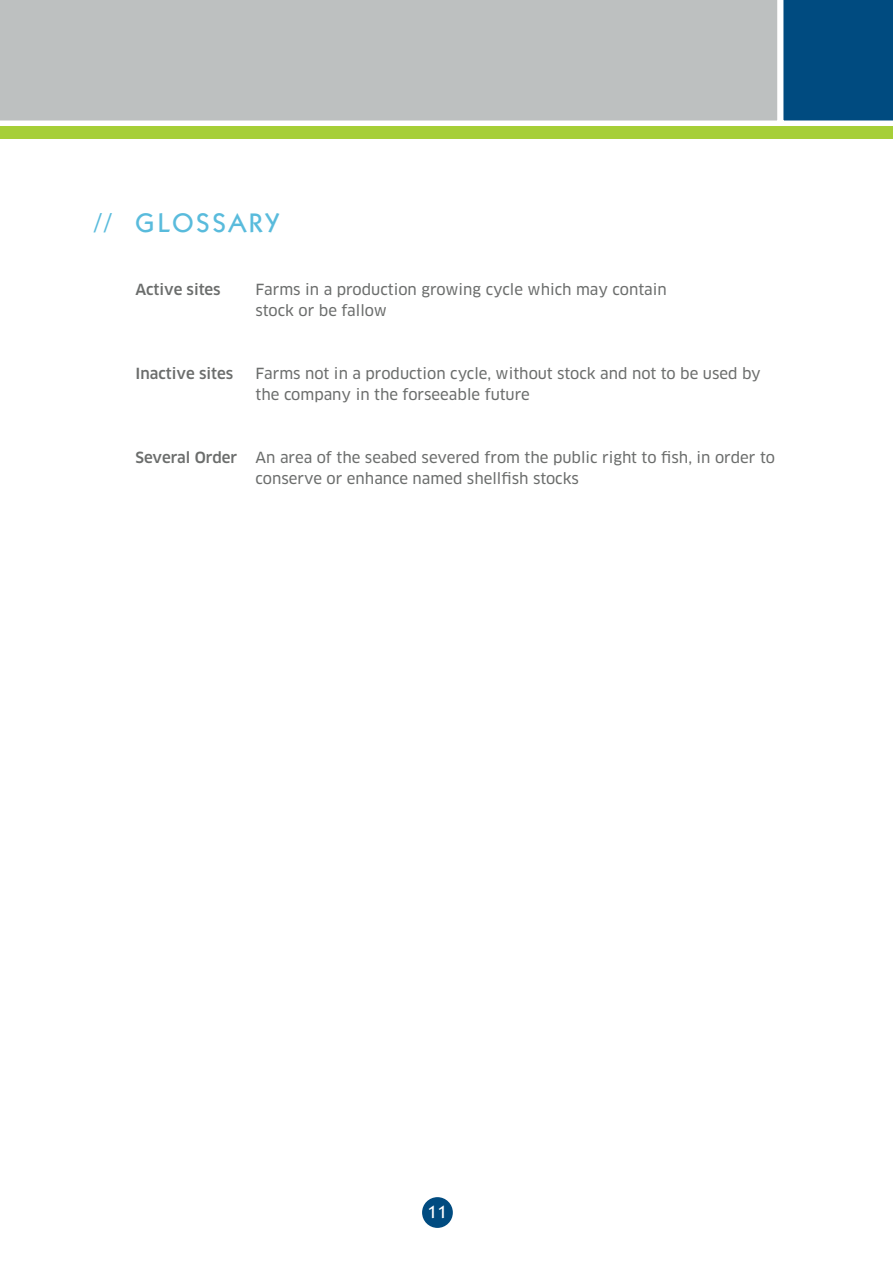
<style>
.page{position:relative;width:893px;height:1263px;background:#fff}
.page>*{position:absolute;margin:0;border:0;box-sizing:border-box;transform-origin:0 0}
.t1{font:500 27px "ITC Kabel Std";letter-spacing:.1em;color:#59bbdc}
.t2{font:500 18px "ITC Kabel Std";color:#fff}
.t3{font:15px/21px "Clan OT News";color:#6b6d6c}
.t4{font:500 15px "Clan OT";color:#6b6d6c}
.s1{font-family:"Clan OT";font-weight:500}
</style>
<div class="page">
<div style="left:0;top:0;width:777px;height:121px;background:#bdc0c0"></div>
<div style="left:422px;top:1197px;width:31px;height:31px;background:#004b80;border-radius:50%"></div>
<div style="left:777px;top:0;width:116px;height:121px;background:#004b80"></div>
<div style="left:0;top:126px;width:893px;height:13px;background:#a6cf38"></div>
<h1 class="t1" style="left:94px;top:207px;width:97px">// GLOSS</h1>
<h1 class="t1" style="left:229px;top:207px;width:52px">ARY</h1>
<p class="t4" style="left:136px;top:281px;width:87px">Active sites</p>
<p class="t3" style="left:256px;top:279px;width:413px">Farms in a production growing cycle which may contain stock or be fallow</p>
<p class="t4" style="left:136px;top:365px;width:99px">Inactive sites</p>
<p class="t3" style="left:256px;top:363px;width:507px">Farms not in a production cycle, without stock and not to be used by the company in the forseeable future</p>
<p class="t3" style="left:256px;top:447px;width:521px;text-indent:-120px"><span class="s1">Several Order</span> An area of the seabed severed from the public right to fish, in order to conserve or enhance named shellfish stocks</p>
<p class="t2" style="left:427px;top:1201px;width:22px">11</p>
</div>
